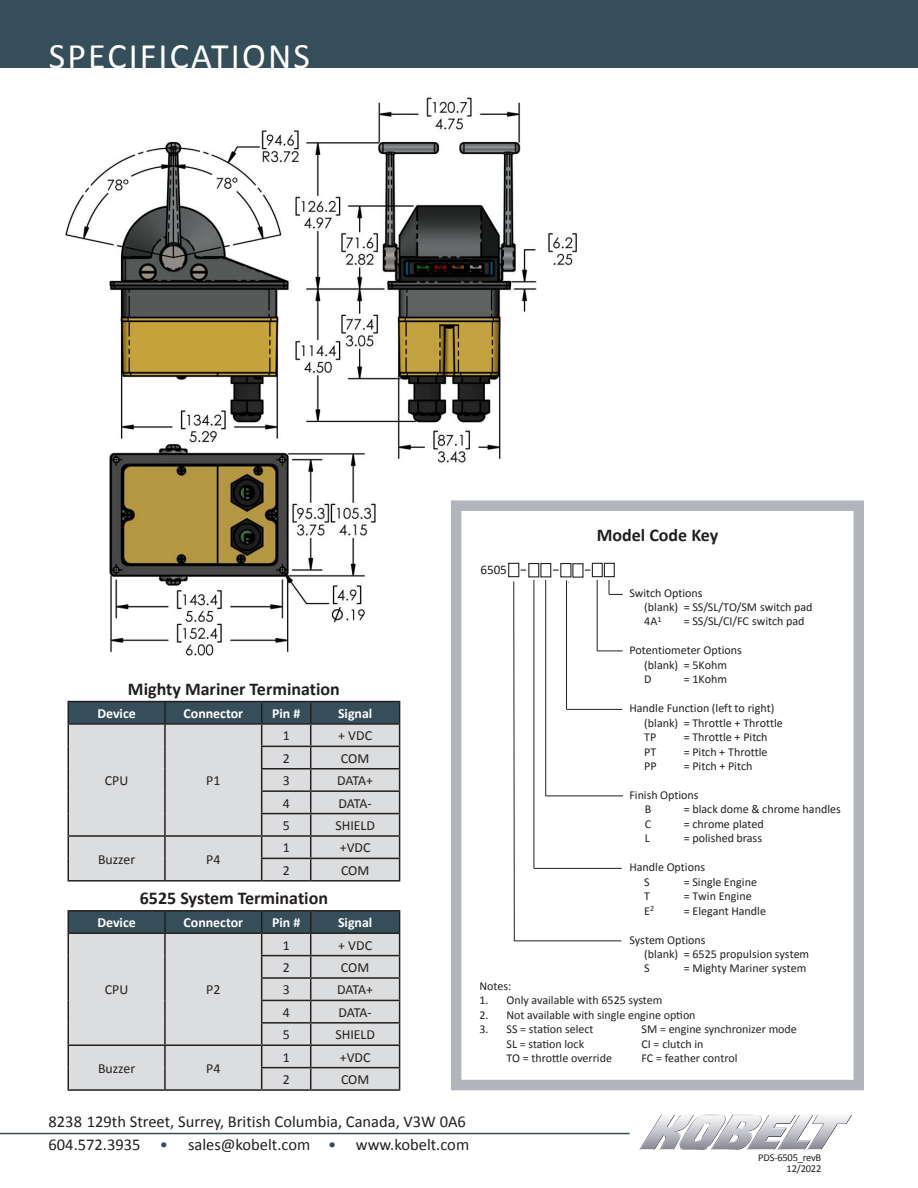
<style>
.page{position:relative;width:918px;height:1188px;background:#fff}
.page>*{position:absolute;margin:0;border:0;box-sizing:border-box;transform-origin:0 0}
.t1{font:36px "Calibri";letter-spacing:.06em;color:#fff}
.t2{font:700 18px "Calibri";color:#231f20}
.t3{font:16.5px/22.2px "Calibri";color:#231f20}
.t4{font:13.8px "Calibri";color:#231f20}
.t5{font:700 13.8px "Calibri";color:#fff}
.t6{font:13.2px "Calibri";color:#231f20}
.t7{font:12px/14.4px "Calibri";color:#231f20}
.t8{font:10.5px/10.5px "Calibri";letter-spacing:-.02em;color:#231f20;text-align:right}
.s1{color:#354e59}
</style>
<div class="page">
<img style="left:65px;top:97px;width:512px;height:559px">
<div style="left:456px;top:506px;width:403px;height:571px;background:#fff"></div>
<hr style="left:567px;top:709px;width:55px;height:1px;background:#231f20">
<hr style="left:566px;top:580px;width:1px;height:129px;background:#231f20">
<div style="left:528px;top:563px;width:11px;height:14px;border:1px solid #231f20"></div>
<div style="left:540px;top:563px;width:11px;height:14px;border:1px solid #231f20"></div>
<div style="left:592px;top:563px;width:11px;height:14px;border:1px solid #231f20"></div>
<div style="left:604px;top:563px;width:11px;height:14px;border:1px solid #231f20"></div>
<svg style="left:609px;top:580px;width:14px;height:15px"></svg>
<hr style="left:597px;top:580px;width:1px;height:71px;background:#231f20">
<svg style="left:597px;top:651px;width:26px;height:1px"></svg>
<hr style="left:545px;top:580px;width:1px;height:216px;background:#231f20">
<hr style="left:546px;top:796px;width:77px;height:1px;background:#231f20">
<hr style="left:534px;top:580px;width:1px;height:288px;background:#231f20">
<hr style="left:534px;top:868px;width:88px;height:1px;background:#231f20">
<div style="left:508px;top:563px;width:11px;height:14px;border:1px solid #231f20"></div>
<svg style="left:513px;top:581px;width:2px;height:360px"></svg>
<hr style="left:514px;top:941px;width:107px;height:1px;background:#231f20">
<div style="left:451px;top:500px;width:413px;height:590px;border:10px solid #b1b4ba"></div>
<hr style="left:0;top:1133px;width:630px;height:1px;background:#354e59">
<svg style="left:639px;top:1115px;width:213px;height:35px"></svg>
<div style="left:0;top:0;width:918px;height:68px;background:#354e59"></div>
<hr style="left:68px;top:701px;width:97px;height:1px;background:#231f20">
<hr style="left:165px;top:701px;width:97px;height:1px;background:#231f20">
<hr style="left:262px;top:701px;width:49px;height:1px;background:#231f20">
<hr style="left:311px;top:701px;width:89px;height:1px;background:#231f20">
<hr style="left:68px;top:880px;width:97px;height:2px;background:#231f20">
<hr style="left:165px;top:880px;width:97px;height:2px;background:#231f20">
<hr style="left:262px;top:880px;width:49px;height:2px;background:#231f20">
<hr style="left:311px;top:880px;width:89px;height:2px;background:#231f20">
<svg style="left:68px;top:702px;width:332px;height:178px;background:#bec2c4"></svg>
<hr style="left:311px;top:768px;width:89px;height:2px;background:#231f20">
<hr style="left:68px;top:910px;width:97px;height:2px;background:#231f20">
<hr style="left:165px;top:910px;width:97px;height:2px;background:#231f20">
<hr style="left:262px;top:910px;width:49px;height:2px;background:#231f20">
<hr style="left:311px;top:910px;width:89px;height:2px;background:#231f20">
<hr style="left:68px;top:1089px;width:97px;height:2px;background:#231f20">
<hr style="left:165px;top:1089px;width:97px;height:2px;background:#231f20">
<hr style="left:262px;top:1089px;width:49px;height:2px;background:#231f20">
<hr style="left:311px;top:1089px;width:89px;height:2px;background:#231f20">
<svg style="left:68px;top:911px;width:332px;height:178px;background:#bec2c4"></svg>
<hr style="left:311px;top:1022px;width:89px;height:2px;background:#231f20">
<h1 class="t1" style="left:49px;top:31px;width:263px">SPECIFICATIONS</h1>
<h2 class="t2" style="left:128px;top:676px;width:213px">Mighty Mariner Termination</h2>
<p class="t5" style="left:97px;top:704px;width:40px">Device</p>
<p class="t5" style="left:184px;top:704px;width:61px">Connector</p>
<p class="t5" style="left:272px;top:704px;width:30px">Pin #</p>
<p class="t5" style="left:338px;top:704px;width:36px">Signal</p>
<p class="t4" style="left:105px;top:771px;width:25px">CPU</p>
<p class="t4" style="left:206px;top:771px;width:16px">P1</p>
<p class="t4" style="left:283px;top:726px;width:9px">1</p>
<p class="t4" style="left:338px;top:726px;width:35px">+ VDC</p>
<p class="t4" style="left:283px;top:749px;width:9px">2</p>
<p class="t4" style="left:341px;top:749px;width:30px">COM</p>
<p class="t4" style="left:283px;top:771px;width:9px">3</p>
<p class="t4" style="left:337px;top:771px;width:37px">DATA+</p>
<p class="t4" style="left:283px;top:793px;width:9px">4</p>
<p class="t4" style="left:339px;top:793px;width:35px">DATA-</p>
<p class="t4" style="left:283px;top:816px;width:9px">5</p>
<p class="t4" style="left:335px;top:816px;width:41px">SHIELD</p>
<p class="t4" style="left:283px;top:838px;width:9px">1</p>
<p class="t4" style="left:340px;top:838px;width:32px">+VDC</p>
<p class="t4" style="left:283px;top:861px;width:9px">2</p>
<p class="t4" style="left:341px;top:861px;width:30px">COM</p>
<h2 class="t2" style="left:140px;top:885px;width:190px">6525 System Termination</h2>
<p class="t4" style="left:98px;top:849px;width:39px">Buzzer</p>
<p class="t4" style="left:206px;top:849px;width:16px">P4</p>
<p class="t5" style="left:97px;top:913px;width:40px">Device</p>
<p class="t5" style="left:184px;top:913px;width:61px">Connector</p>
<p class="t5" style="left:272px;top:913px;width:30px">Pin #</p>
<p class="t5" style="left:338px;top:913px;width:36px">Signal</p>
<p class="t4" style="left:105px;top:980px;width:25px">CPU</p>
<p class="t4" style="left:206px;top:980px;width:16px">P2</p>
<p class="t4" style="left:98px;top:1059px;width:39px">Buzzer</p>
<p class="t4" style="left:206px;top:1059px;width:16px">P4</p>
<p class="t4" style="left:283px;top:935px;width:9px">1</p>
<p class="t4" style="left:338px;top:935px;width:35px">+ VDC</p>
<p class="t4" style="left:283px;top:958px;width:9px">2</p>
<p class="t4" style="left:341px;top:958px;width:30px">COM</p>
<p class="t4" style="left:283px;top:980px;width:9px">3</p>
<p class="t4" style="left:337px;top:980px;width:37px">DATA+</p>
<p class="t4" style="left:283px;top:1003px;width:9px">4</p>
<p class="t4" style="left:339px;top:1003px;width:35px">DATA-</p>
<p class="t4" style="left:283px;top:1025px;width:9px">5</p>
<p class="t4" style="left:335px;top:1025px;width:41px">SHIELD</p>
<p class="t4" style="left:283px;top:1047px;width:9px">1</p>
<p class="t4" style="left:340px;top:1047px;width:32px">+VDC</p>
<p class="t4" style="left:283px;top:1070px;width:9px">2</p>
<p class="t4" style="left:341px;top:1070px;width:30px">COM</p>
<p class="t6" style="left:481px;top:561px;width:28px">6505</p>
<h2 class="t2" style="left:597px;top:522px;width:123px">Model Code Key</h2>
<p class="t7" style="left:644px;top:585px;width:170px;text-indent:-15px">Switch Options<br>(blank) = SS/SL/TO/SM switch pad<br>4A<sup>1</sup></p>
<p class="t7" style="left:684px;top:614px;width:122px">= SS/SL/CI/FC switch pad</p>
<p class="t7" style="left:644px;top:643px;width:99px;text-indent:-15px">Potentiometer Options (blank) = 5Kohm<br>D</p>
<p class="t7" style="left:684px;top:672px;width:45px">= 1Kohm</p>
<p class="t7" style="left:644px;top:701px;width:140px;text-indent:-15px">Handle Function (left to right) (blank) = Throttle + Throttle<br>TP</p>
<p class="t7" style="left:684px;top:730px;width:85px">= Throttle + Pitch</p>
<p class="t7" style="left:644px;top:744px;width:13px">PT</p>
<p class="t7" style="left:684px;top:744px;width:85px">= Pitch + Throttle</p>
<p class="t7" style="left:644px;top:759px;width:14px">PP</p>
<p class="t7" style="left:684px;top:759px;width:70px">= Pitch + Pitch</p>
<p class="t7" style="left:645px;top:787px;width:55px;text-indent:-16px">Finish Options<br>B</p>
<p class="t7" style="left:684px;top:802px;width:159px">= black dome &amp; chrome handles</p>
<p class="t7" style="left:645px;top:816px;width:8px">C</p>
<p class="t7" style="left:684px;top:816px;width:82px">= chrome plated</p>
<p class="t7" style="left:645px;top:831px;width:7px">L</p>
<p class="t7" style="left:684px;top:831px;width:80px">= polished brass</p>
<p class="t7" style="left:644px;top:860px;width:62px;text-indent:-15px">Handle Options<br>S</p>
<p class="t7" style="left:684px;top:874px;width:75px">= Single Engine</p>
<p class="t7" style="left:644px;top:889px;width:7px">T</p>
<p class="t7" style="left:684px;top:889px;width:70px">= Twin Engine</p>
<p class="t7" style="left:644px;top:903px;width:12px">E<sup>2</sup></p>
<p class="t7" style="left:684px;top:903px;width:84px">= Elegant Handle</p>
<p class="t7" style="left:644px;top:932px;width:167px;text-indent:-15px">System Options<br>(blank) = 6525 propulsion system<br>S</p>
<p class="t7" style="left:684px;top:961px;width:124px">= Mighty Mariner system</p>
<p class="t7" style="left:480px;top:978px;width:33px">Notes:</p>
<p class="t7" style="left:480px;top:993px;width:184px">1. Only available with 6525 system</p>
<p class="t7" style="left:480px;top:1007px;width:218px">2. Not available with single engine option</p>
<p class="t7" style="left:480px;top:1022px;width:116px">3. SS = station select</p>
<p class="t7" style="left:642px;top:1022px;width:157px">SM = engine synchronizer mode</p>
<p class="t7" style="left:507px;top:1036px;width:79px">SL = station lock</p>
<p class="t7" style="left:642px;top:1036px;width:63px">CI = clutch in</p>
<p class="t7" style="left:507px;top:1050px;width:107px">TO = throttle override</p>
<p class="t7" style="left:642px;top:1050px;width:97px">FC = feather control</p>
<h3 class="t3" style="left:49px;top:1110px;width:422px">8238 129th Street, Surrey, British Columbia, Canada, V3W 0A6<br>604.572.3935 <span class="s1">•</span> sales@kobelt.com <span class="s1">•</span> www.kobelt.com</h3>
<p class="t8" style="left:758px;top:1152px;width:65px">PDS-6505_revB<br>12/2022</p>
</div>
